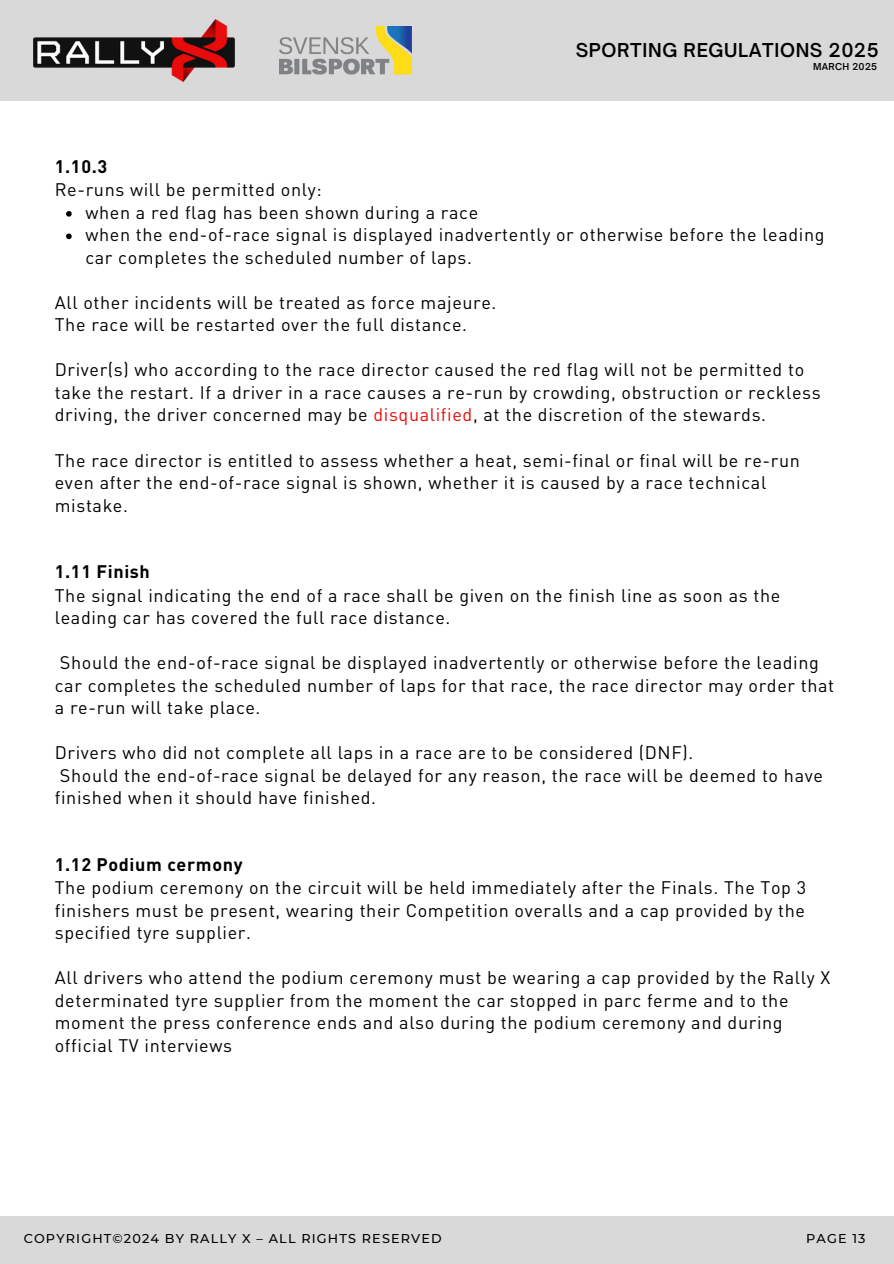
<style>
.page{position:relative;width:894px;height:1264px;background:#fff}
.page>*{position:absolute;margin:0;border:0;box-sizing:border-box;transform-origin:0 0}
.t1{font:600 18.3px "Open Sauce One";letter-spacing:.035em;color:#000}
.t2{font:18px/22.5px "DIN Pro";letter-spacing:.035em;color:#000}
.t3{font:500 12.75px "Montserrat";letter-spacing:.09em;color:#000}
.t4{font:600 9.15px "Open Sauce One";letter-spacing:.035em;color:#000}
.s1{font-weight:700}
.s2{color:#e90c0c}
</style>
<div class="page">
<div style="left:0;top:0;width:893px;height:101px;background:#d9d9d9"></div>
<div style="left:0;top:1216px;width:893px;height:47px;background:#d9d9d9"></div>
<svg style="left:66px;top:211px;width:6px;height:6px"></svg>
<svg style="left:66px;top:233px;width:6px;height:6px"></svg>
<img style="left:33px;top:19px;width:202px;height:62px">
<img style="left:280px;top:26px;width:131px;height:49px">
<h2 class="t1" style="left:575px;top:38px;width:304px">SPORTING REGULATIONS 2025</h2>
<h2 class="t4" style="left:812px;top:61px;width:66px">MARCH 2025</h2>
<p class="t2" style="left:55px;top:154px;width:268px;line-height:23.7px"><span class="s1">1.10.3<br></span>Re-runs will be permitted only:</p>
<p class="t2" style="left:85px;top:201px;width:394px">when a red flag has been shown during a race</p>
<h1 class="t2" style="left:85px;top:223px;width:740px">when the end-of-race signal is displayed inadvertently or otherwise before the leading car completes the scheduled number of laps.</h1>
<p class="t2" style="left:55px;top:291px;width:443px">All other incidents will be treated as force majeure.<br>The race will be restarted over the full distance.</p>
<h2 class="t2" style="left:55px;top:358px;width:767px">Driver(s) who according to the race director caused the red flag will not be permitted to take the restart. If a driver in a race causes a re-run by crowding, obstruction or reckless driving, the driver concerned may be <span class="s2">disqualified</span>, at the discretion of the stewards.</h2>
<p class="t2" style="left:55px;top:448px;width:746px">The race director is entitled to assess whether a heat, semi-final or final will be re-run even after the end-of-race signal is shown, whether it is caused by a race technical mistake.</p>
<p class="t2" style="left:55px;top:559px;width:726px;line-height:23.1px"><span class="s1">1.11 Finish<br></span>The signal indicating the end of a race shall be given on the finish line as soon as the leading car has covered the full race distance.</p>
<h2 class="t2" style="left:55px;top:651px;width:780px">Should the end-of-race signal be displayed inadvertently or otherwise before the leading car completes the scheduled number of laps for that race, the race director may order that a re-run will take place.</h2>
<h2 class="t2" style="left:55px;top:741px;width:769px">Drivers who did not complete all laps in a race are to be considered (DNF).<br>Should the end-of-race signal be delayed for any reason, the race will be deemed to have finished when it should have finished.</h2>
<h2 class="t2" style="left:55px;top:852px;width:752px"><span class="s1">1.12 Podium cermony<br></span>The podium ceremony on the circuit will be held immediately after the Finals. The Top 3 finishers must be present, wearing their Competition overalls and a cap provided by the specified tyre supplier.</h2>
<h2 class="t2" style="left:55px;top:966px;width:777px">All drivers who attend the podium ceremony must be wearing a cap provided by the Rally X determinated tyre supplier from the moment the car stopped in parc ferme and to the moment the press conference ends and also during the podium ceremony and during official TV interviews</h2>
<h2 class="t3" style="left:24px;top:1230px;width:419px">COPYRIGHT©2024 BY RALLY X – ALL RIGHTS RESERVED</h2>
<h2 class="t3" style="left:805px;top:1230px;width:61px">PAGE 13</h2>
</div>
